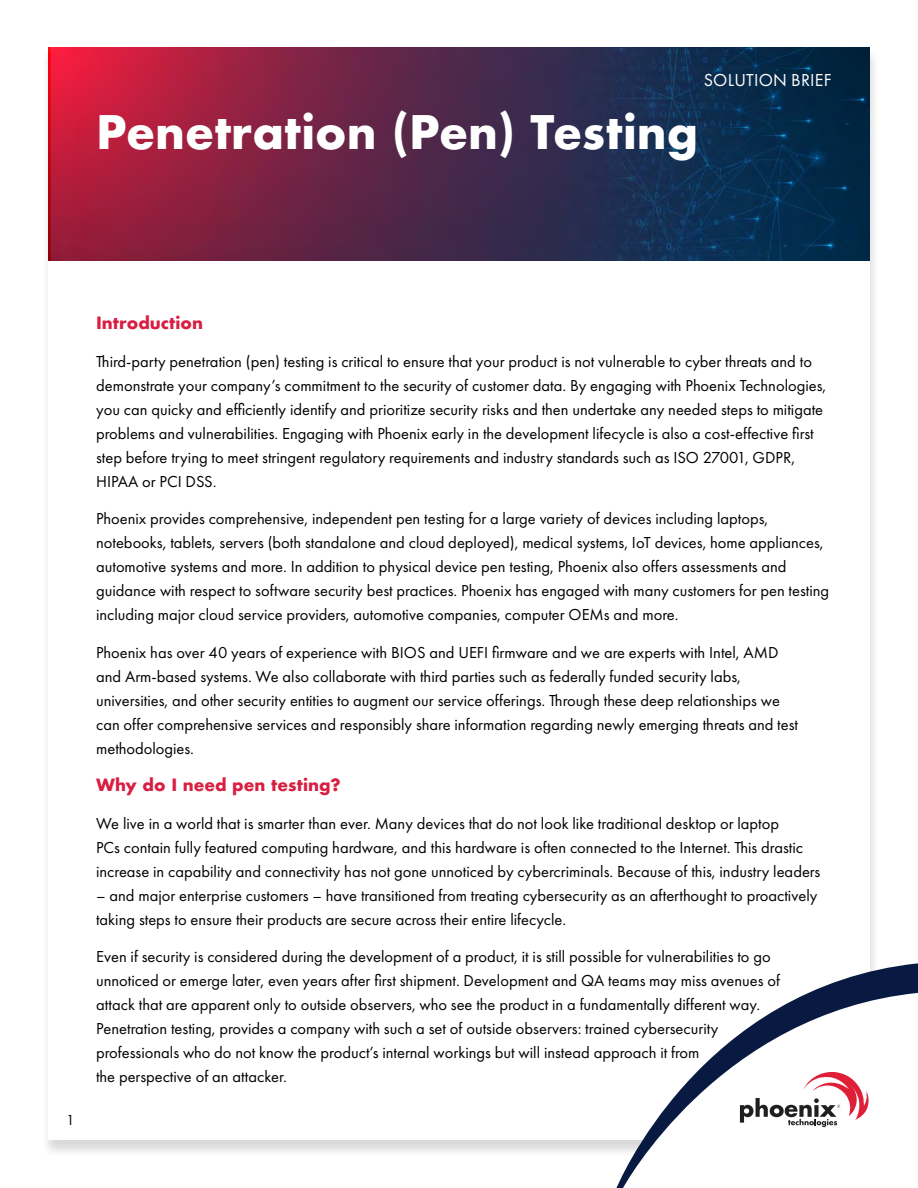
<style>
.page{position:relative;width:918px;height:1188px;background:#fff}
.page>*{position:absolute;margin:0;border:0;box-sizing:border-box;transform-origin:0 0}
.t1{font:700 45px "Futura";color:#fff}
.t2{font:18px "Futura PT";letter-spacing:.01em;color:#fff}
.t3{font:16.5px/24px "Futura PT";color:#000}
.t4{font:700 16.5px "Futura";color:#d81e41}
.t5{font:15px "Futura PT";color:#000}
</style>
<div class="page">
<div style="left:41px;top:48px;width:839px;height:1110px;background:#000;opacity:.15"></div>
<div style="left:48px;top:47px;width:822px;height:1093px;background:#fff"></div>
<svg style="left:617px;top:963px;width:301px;height:225px"></svg>
<svg style="left:622px;top:993px;width:296px;height:195px"></svg>
<svg style="left:740px;top:1071px;width:131px;height:56px"></svg>
<img style="left:48px;top:47px;width:822px;height:214px">
<p class="t2" style="left:704px;top:70px;width:129px">SOLUTION BRIEF</p>
<h1 class="t1" style="left:96px;top:100px;width:603px">Penetration (Pen) Testing</h1>
<p class="t5" style="left:66px;top:1111px;width:10px">1</p>
<p class="t4" style="left:96px;top:311px;width:108px">Introduction</p>
<p class="t3" style="left:96px;top:349px;width:732px">Third-party penetration (pen) testing is critical to ensure that your product is not vulnerable to cyber threats and to demonstrate your company’s commitment to the security of customer data. By engaging with Phoenix Technologies, you can quicky and efficiently identify and prioritize security risks and then undertake any needed steps to mitigate problems and vulnerabilities. Engaging with Phoenix early in the development lifecycle is also a cost-effective first step before trying to meet stringent regulatory requirements and industry standards such as ISO 27001, GDPR, HIPAA or PCI DSS.</p>
<p class="t3" style="left:96px;top:507px;width:735px">Phoenix provides comprehensive, independent pen testing for a large variety of devices including laptops, notebooks, tablets, servers (both standalone and cloud deployed), medical systems, IoT devices, home appliances, automotive systems and more. In addition to physical device pen testing, Phoenix also offers assessments and guidance with respect to software security best practices. Phoenix has engaged with many customers for pen testing including major cloud service providers, automotive companies, computer OEMs and more.</p>
<p class="t3" style="left:96px;top:640px;width:703px">Phoenix has over 40 years of experience with BIOS and UEFI firmware and we are experts with Intel, AMD and Arm-based systems. We also collaborate with third parties such as federally funded security labs, universities, and other security entities to augment our service offerings. Through these deep relationships we can offer comprehensive services and responsibly share information regarding newly emerging threats and test methodologies.</p>
<p class="t4" style="left:96px;top:773px;width:246px">Why do I need pen testing?</p>
<p class="t3" style="left:96px;top:811px;width:726px">We live in a world that is smarter than ever. Many devices that do not look like traditional desktop or laptop<br>PCs contain fully featured computing hardware, and this hardware is often connected to the Internet. This drastic increase in capability and connectivity has not gone unnoticed by cybercriminals. Because of this, industry leaders</p>
<p class="t3" style="left:96px;top:883px;width:723px">– and major enterprise customers – have transitioned from treating cybersecurity as an afterthought to proactively taking steps to ensure their products are secure across their entire lifecycle.</p>
<p class="t3" style="left:96px;top:945px;width:686px">Even if security is considered during the development of a product, it is still possible for vulnerabilities to go unnoticed or emerge later, even years after first shipment. Development and QA teams may miss avenues of attack that are apparent only to outside observers, who see the product in a fundamentally different way.<br>Penetration testing, provides a company with such a set of outside observers: trained cybersecurity professionals who do not know the product’s internal workings but will instead approach it from<br>the perspective of an attacker.</p>
</div>
